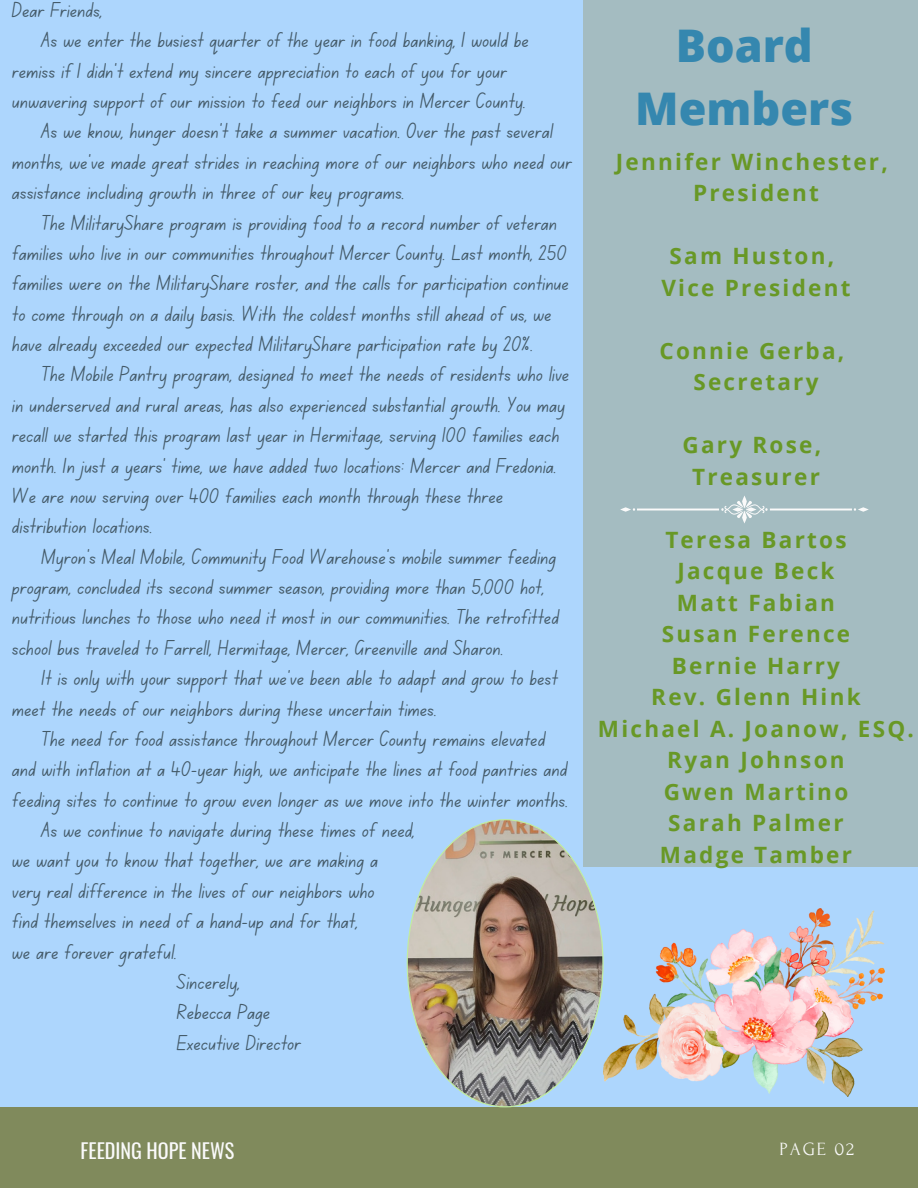
<style>
.page{position:relative;width:918px;height:1188px;background:#add6fd}
.page>*{position:absolute;margin:0;border:0;box-sizing:border-box;transform-origin:0 0}
.t1{font:800 45px/63px "Open Sans";color:#3587af;text-align:center}
.t2{font:700 22.5px/31.5px "Open Sans";letter-spacing:.1em;color:#689826;text-align:center}
.t3{font:21.75px "Canva School Font";color:#435967}
.t4{font:20.1px "Oswald";color:#fafafa}
.t5{font:18.6px "Forum";letter-spacing:.1em;color:#fafafa}
</style>
<div class="page">
<div style="left:583px;top:0;width:335px;height:866px;background:#a4bcc1"></div>
<div style="left:0;top:1107px;width:918px;height:81px;background:#808a5c"></div>
<img style="left:407px;top:819px;width:197px;height:288px">
<svg style="left:742px;top:495px;width:5px;height:14px"></svg>
<svg style="left:742px;top:510px;width:5px;height:14px"></svg>
<svg style="left:858px;top:507px;width:11px;height:5px"></svg>
<svg style="left:620px;top:507px;width:11px;height:5px"></svg>
<svg style="left:633px;top:500px;width:223px;height:19px"></svg>
<img style="left:603px;top:908px;width:282px;height:188px">
<p class="t3" style="left:12px;top:0;width:92px">Dear Friends,</p>
<p class="t3" style="left:41px;top:31px;width:489px">As we enter the busiest quarter of the year in food banking, I would be</p>
<p class="t3" style="left:12px;top:61px;width:497px">remiss if I didn’t extend my sincere appreciation to each of you for your</p>
<p class="t3" style="left:12px;top:91px;width:516px">unwavering support of our mission to feed our neighbors in Mercer County.</p>
<p class="t3" style="left:41px;top:122px;width:513px">As we know, hunger doesn’t take a summer vacation. Over the past several</p>
<p class="t3" style="left:12px;top:152px;width:561px">months, we’ve made great strides in reaching more of our neighbors who need our</p>
<p class="t3" style="left:12px;top:182px;width:394px">assistance including growth in three of our key programs.</p>
<p class="t3" style="left:41px;top:213px;width:517px">The MilitaryShare program is providing food to a record number of veteran</p>
<p class="t3" style="left:12px;top:243px;width:556px">families who live in our communities throughout Mercer County. Last month, 250</p>
<p class="t3" style="left:12px;top:274px;width:558px">families were on the MilitaryShare roster, and the calls for participation continue</p>
<p class="t3" style="left:12px;top:304px;width:541px">to come through on a daily basis. With the coldest months still ahead of us, we</p>
<p class="t3" style="left:12px;top:334px;width:523px">have already exceeded our expected MilitaryShare participation rate by 20%.</p>
<p class="t3" style="left:41px;top:365px;width:529px">The Mobile Pantry program, designed to meet the needs of residents who live</p>
<p class="t3" style="left:12px;top:395px;width:555px">in underserved and rural areas, has also experienced substantial growth. You may</p>
<p class="t3" style="left:12px;top:425px;width:549px">recall we started this program last year in Hermitage, serving 100 families each</p>
<p class="t3" style="left:12px;top:456px;width:546px">month. In just a years’ time, we have added two locations: Mercer and Fredonia.</p>
<p class="t3" style="left:12px;top:486px;width:493px">We are now serving over 400 families each month through these three</p>
<p class="t3" style="left:12px;top:517px;width:142px">distribution locations.</p>
<p class="t3" style="left:41px;top:547px;width:516px">Myron’s Meal Mobile, Community Food Warehouse’s mobile summer feeding</p>
<p class="t3" style="left:12px;top:577px;width:534px">program, concluded its second summer season, providing more than 5,000 hot,</p>
<p class="t3" style="left:12px;top:608px;width:549px">nutritious lunches to those who need it most in our communities. The retrofitted</p>
<p class="t3" style="left:12px;top:638px;width:493px">school bus traveled to Farrell, Hermitage, Mercer, Greenville and Sharon.</p>
<p class="t3" style="left:41px;top:668px;width:518px">It is only with your support that we’ve been able to adapt and grow to best</p>
<p class="t3" style="left:12px;top:699px;width:427px">meet the needs of our neighbors during these uncertain times.</p>
<p class="t3" style="left:41px;top:729px;width:505px">The need for food assistance throughout Mercer County remains elevated</p>
<p class="t3" style="left:12px;top:760px;width:557px">and with inflation at a 40-year high, we anticipate the lines at food pantries and</p>
<p class="t3" style="left:12px;top:790px;width:558px">feeding sites to continue to grow even longer as we move into the winter months.</p>
<p class="t3" style="left:41px;top:820px;width:375px">As we continue to navigate during these times of need,</p>
<p class="t3" style="left:12px;top:851px;width:368px">we want you to know that together, we are making a</p>
<p class="t3" style="left:12px;top:881px;width:364px">very real difference in the lives of our neighbors who</p>
<p class="t3" style="left:12px;top:911px;width:347px">find themselves in need of a hand-up and for that,</p>
<p class="t3" style="left:12px;top:942px;width:167px">we are forever grateful.</p>
<p class="t3" style="left:177px;top:972px;width:65px">Sincerely,</p>
<p class="t3" style="left:177px;top:1003px;width:95px">Rebecca Page</p>
<p class="t3" style="left:177px;top:1033px;width:126px">Executive Director</p>
<h1 class="t1" style="left:635px;top:13px;width:220px">Board<br>Members</h1>
<p class="t2" style="left:616px;top:145px;width:274px">Jennifer Winchester,<br>President</p>
<p class="t2" style="left:661px;top:240px;width:191px">Sam Huston,<br>Vice President</p>
<p class="t2" style="left:659px;top:334px;width:187px">Connie Gerba,<br>Secretary</p>
<p class="t2" style="left:683px;top:429px;width:140px">Gary Rose,<br>Treasurer</p>
<p class="t2" style="left:598px;top:523px;width:317px">Teresa Bartos<br>Jacque Beck<br>Matt Fabian<br>Susan Ference<br>Bernie Harry<br>Rev. Glenn Hink<br>Michael A. Joanow, ESQ.<br>Ryan Johnson<br>Gwen Martino<br>Sarah Palmer<br>Madge Tamber</p>
<p class="t4" style="left:81px;top:1135px;width:155px">FEEDING HOPE NEWS</p>
<p class="t5" style="left:780px;top:1139px;width:76px">PAGE 02</p>
</div>
